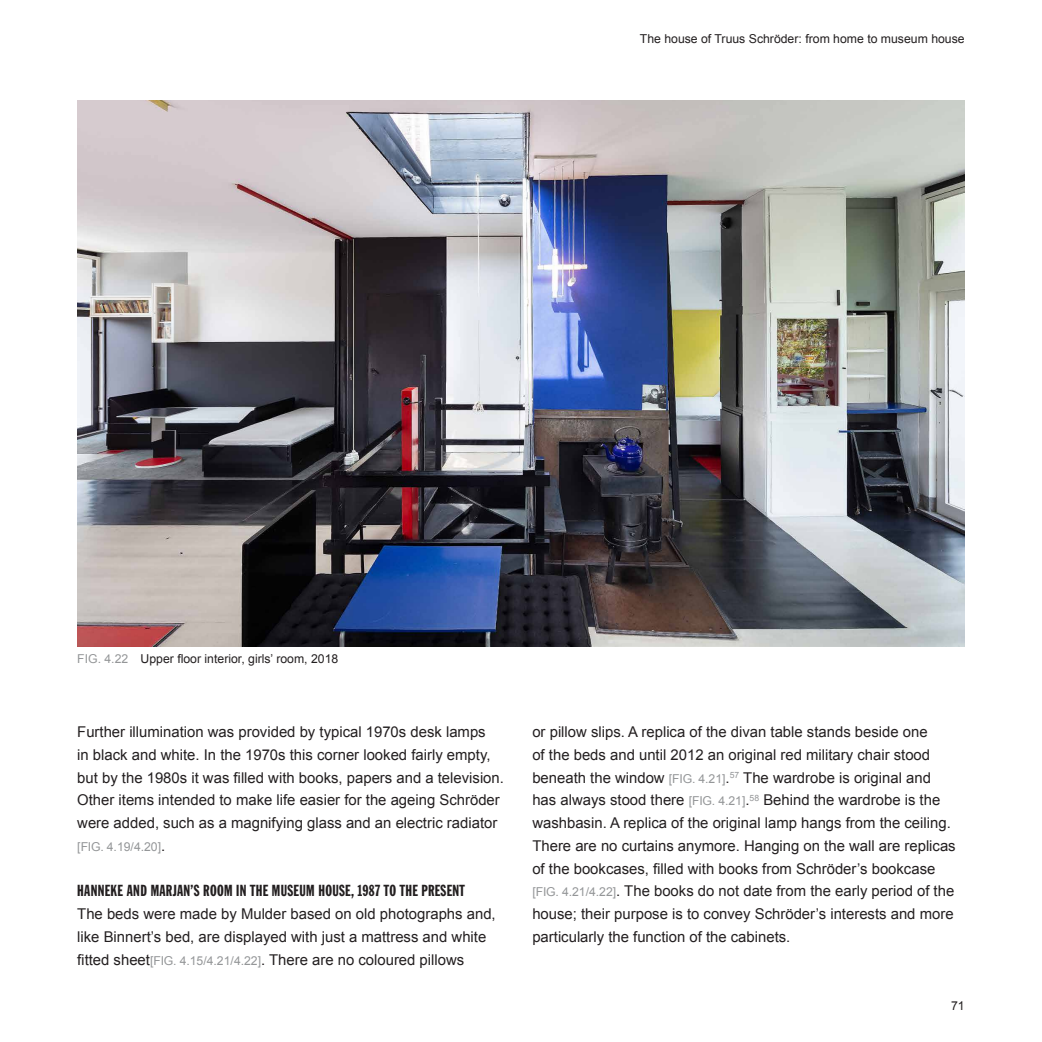
<style>
.page{position:relative;width:1042px;height:1042px;background:#fff}
.page>*{position:absolute;margin:0;border:0;box-sizing:border-box;transform-origin:0 0}
.HEADING_Main_3{font:15.75px "Franklin Gothic Std Extra Cond";letter-spacing:.02em;color:#231f20}
.BODY_Normal{font:14.88px/22.8px "Arial";color:#231f20}
.t1{font:12.25px "Arial";color:#231f20}
.BODY_Normal-2{font:12.25px "Arial";letter-spacing:-.005em;color:#949698}
.s1{color:#949698}
.s2{font-size:14.88px;color:#231f20}
.s3{font-size:12.25px;color:#949698}
</style>
<div class="page">
<img style="left:77px;top:100px;width:887px;height:546px">
<p class="t1" style="left:640px;top:31px;width:326px">The house of Truus Schröder: from home to museum house</p>
<p class="t1" style="left:77px;top:650px;width:262px"><span class="s1">FIG. 4.22</span> Upper floor interior, girls’ room, 2018</p>
<p class="BODY_Normal" style="left:77px;top:721px;width:428px">Further illumination was provided by typical 1970s desk lamps<br>in black and white. In the 1970s this corner looked fairly empty, but by the 1980s it was filled with books, papers and a television.<br>Other items intended to make life easier for the ageing Schröder were added, such as a magnifying glass and an electric radiator</p>
<p class="BODY_Normal-2" style="left:77px;top:838px;width:90px">[FIG. 4.19/4.20]<span class="s2">.</span></p>
<p class="HEADING_Main_3" style="left:77px;top:882px;width:389px">HANNEKE AND MARJAN’S ROOM IN THE MUSEUM HOUSE, 1987 TO THE PRESENT</p>
<p class="BODY_Normal" style="left:77px;top:903px;width:420px">The beds were made by Mulder based on old photographs and, like Binnert’s bed, are displayed with just a mattress and white fitted sheet<span class="s3">[FIG. 4.15/4.21/4.22]</span>. There are no coloured pillows</p>
<p class="BODY_Normal" style="left:532px;top:721px;width:425px">or pillow slips. A replica of the divan table stands beside one<br>of the beds and until 2012 an original red military chair stood beneath the window <span class="s3">[FIG. 4.21]</span>.<sup>57</sup> The wardrobe is original and has always stood there <span class="s3">[FIG. 4.21]</span>.<sup>58</sup> Behind the wardrobe is the washbasin. A replica of the original lamp hangs from the ceiling.<br>There are no curtains anymore. Hanging on the wall are replicas of the bookcases, filled with books from Schröder’s bookcase <span class="s3">[FIG. 4.21/4.22]</span>. The books do not date from the early period of the house; their purpose is to convey Schröder’s interests and more particularly the function of the cabinets.</p>
<p class="t1" style="left:951px;top:998px;width:15px">71</p>
</div>
